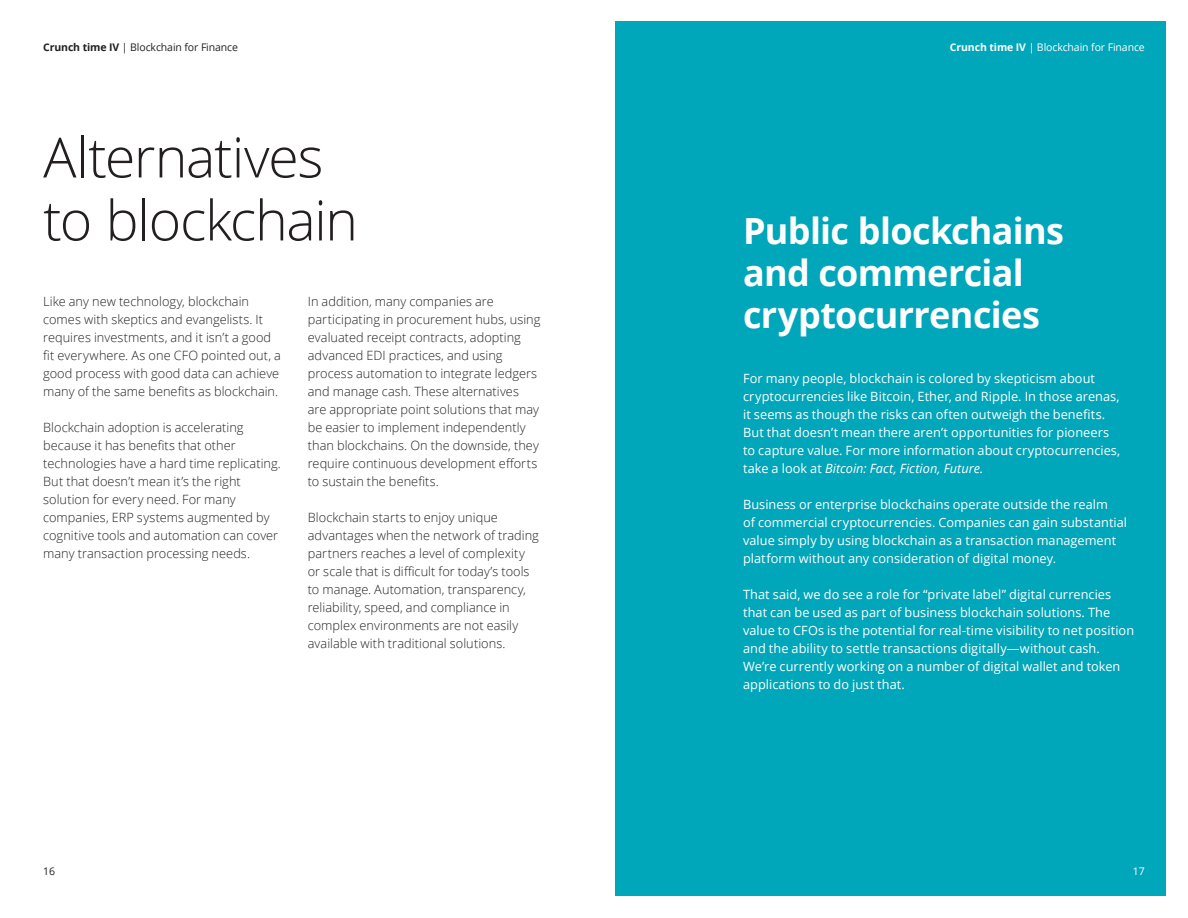
<style>
.page{position:relative;width:1188px;height:918px;background:#fff}
.page>*{position:absolute;margin:0;border:0;box-sizing:border-box;transform-origin:0 0}
.t1{font:300 55.5px/63px "Open Sans";letter-spacing:-.025em;color:#231f20}
.t2{font:700 36px/42px "Open Sans";letter-spacing:-.02em;color:#fff}
.t3{font:300 12.75px/18px "Open Sans";letter-spacing:.005em;color:#231f20}
.t4{font:12.75px/18px "Open Sans";letter-spacing:.005em;color:#fff}
.t5{font:10.5px "Open Sans";letter-spacing:-.01em;color:#231f20}
.t6{font:10.5px "Open Sans";letter-spacing:-.01em;color:#fff}
.s1{font-weight:700}
.s2{font-style:italic}
</style>
<div class="page">
<div style="left:616px;top:22px;width:550px;height:874px;background:#00a6b9"></div>
<p class="t5" style="left:43px;top:40px;width:196px"><span class="s1">Crunch time IV</span> | Blockchain for Finance</p>
<h1 class="t1" style="left:43px;top:124px;width:316px">Alternatives to blockchain</h1>
<p class="t3" style="left:43px;top:292px;width:239px">Like any new technology, blockchain comes with skeptics and evangelists. It requires investments, and it isn’t a good fit everywhere. As one CFO pointed out, a good process with good data can achieve many of the same benefits as blockchain.</p>
<p class="t3" style="left:43px;top:418px;width:239px">Blockchain adoption is accelerating because it has benefits that other technologies have a hard time replicating.<br>But that doesn’t mean it’s the right solution for every need. For many companies, ERP systems augmented by cognitive tools and automation can cover many transaction processing needs.</p>
<p class="t3" style="left:308px;top:292px;width:234px">In addition, many companies are participating in procurement hubs, using evaluated receipt contracts, adopting advanced EDI practices, and using process automation to integrate ledgers and manage cash. These alternatives are appropriate point solutions that may be easier to implement independently than blockchains. On the downside, they require continuous development efforts to sustain the benefits.</p>
<p class="t3" style="left:308px;top:508px;width:233px">Blockchain starts to enjoy unique advantages when the network of trading partners reaches a level of complexity or scale that is difficult for today’s tools to manage. Automation, transparency, reliability, speed, and compliance in complex environments are not easily available with traditional solutions.</p>
<p class="t5" style="left:43px;top:864px;width:13px">16</p>
<p class="t6" style="left:950px;top:40px;width:196px"><span class="s1">Crunch time IV</span> | Blockchain for Finance</p>
<h2 class="t2" style="left:743px;top:209px;width:323px">Public blockchains and commercial cryptocurrencies</h2>
<p class="t4" style="left:743px;top:369px;width:379px">For many people, blockchain is colored by skepticism about cryptocurrencies like Bitcoin, Ether, and Ripple. In those arenas, it seems as though the risks can often outweigh the benefits.<br>But that doesn’t mean there aren’t opportunities for pioneers to capture value. For more information about cryptocurrencies, take a look at <span class="s2">Bitcoin: Fact, Fiction, Future.</span></p>
<p class="t4" style="left:743px;top:496px;width:386px">Business or enterprise blockchains operate outside the realm<br>of commercial cryptocurrencies. Companies can gain substantial value simply by using blockchain as a transaction management platform without any consideration of digital money.</p>
<p class="t4" style="left:743px;top:586px;width:393px">That said, we do see a role for “private label” digital currencies that can be used as part of business blockchain solutions. The value to CFOs is the potential for real-time visibility to net position and the ability to settle transactions digitally—without cash.<br>We’re currently working on a number of digital wallet and token applications to do just that.</p>
<p class="t6" style="left:1133px;top:864px;width:13px">17</p>
</div>
